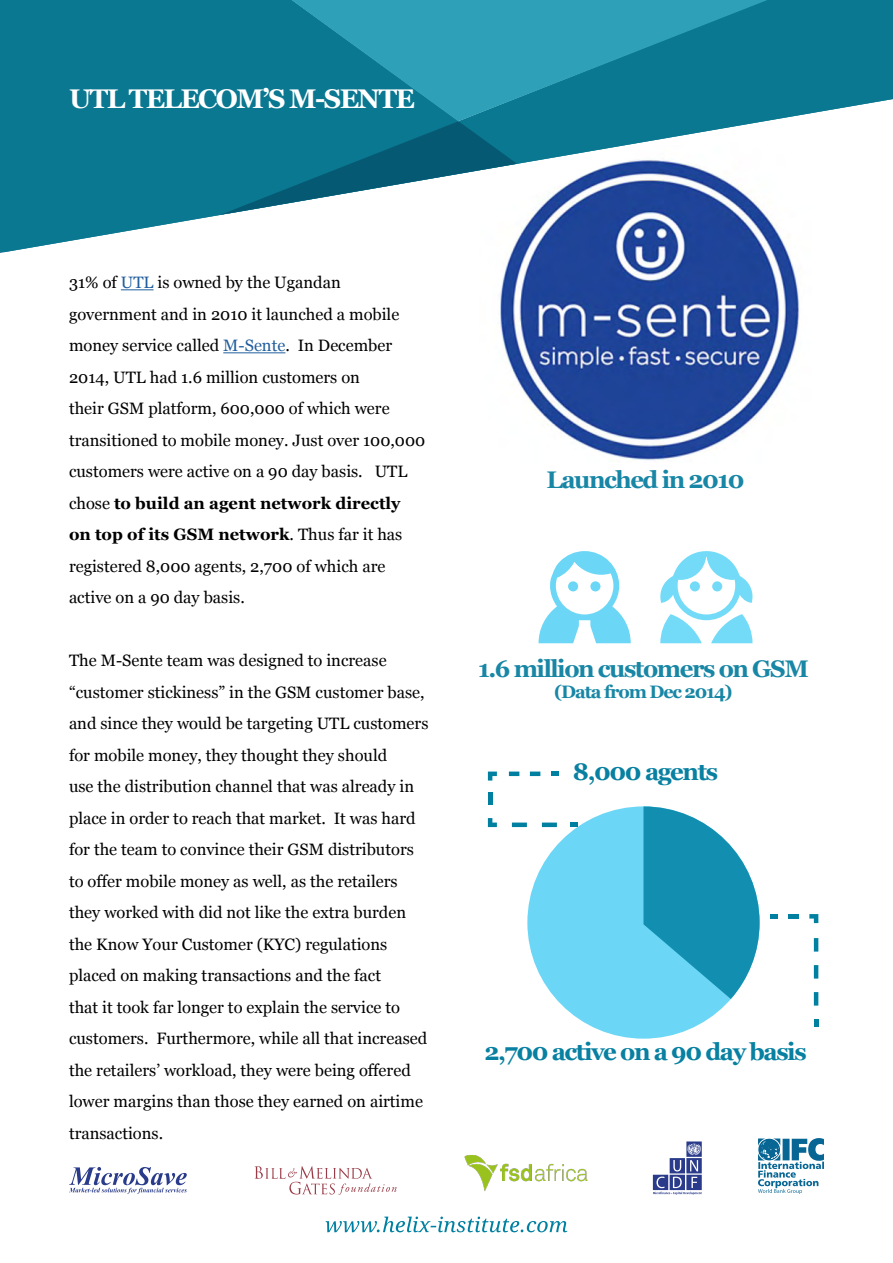
<style>
.page{position:relative;width:893px;height:1263px;background:#fff}
.page>*{position:absolute;margin:0;border:0;box-sizing:border-box;transform-origin:0 0}
.t1{font:700 27px "Georgia";letter-spacing:-.06em;color:#fff}
.t2{font:700 24px "Georgia";letter-spacing:-.06em;color:#1886a5}
.t3{font:700 24px "Georgia";letter-spacing:-.06em;color:#0880a1}
.t4{font:700 18px "Georgia";letter-spacing:-.06em;color:#1886a5}
.t5{font:16.5px/31.5px "Georgia";color:#000}
.s1{color:#215e9e}
.s2{font-weight:700}
</style>
<div class="page">
<img style="left:464px;top:1155px;width:124px;height:37px">
<svg style="left:653px;top:1141px;width:49px;height:54px"></svg>
<svg style="left:0;top:0;width:265px;height:249px;background:#1e839a"></svg>
<svg style="left:517px;top:0;width:376px;height:140px;fill:#0a7891"></svg>
<svg style="left:220px;top:121px;width:297px;height:94px"></svg>
<div style="left:0;top:122px;width:23px;height:131px;background:#0a7891"></div>
<svg style="left:265px;top:0;width:552px;height:121px;background:#1a8aa2"></svg>
<svg style="left:325px;top:1216px;width:242px;height:16px"></svg>
<svg style="left:69px;top:1167px;width:118px;height:27px"></svg>
<svg style="left:758px;top:1138px;width:66px;height:56px"></svg>
<svg style="left:254px;top:1166px;width:143px;height:29px"></svg>
<hr style="left:121px;top:289px;width:33px;height:1px;background:#215e9e">
<hr style="left:223px;top:352px;width:62px;height:1px;background:#215e9e">
<svg style="left:538px;top:551px;width:93px;height:92px"></svg>
<div style="left:568px;top:581px;width:10px;height:10px;background:#6bd6f5;border-radius:50%"></div>
<div style="left:590px;top:581px;width:10px;height:10px;background:#6bd6f5;border-radius:50%"></div>
<svg style="left:660px;top:551px;width:93px;height:92px"></svg>
<div style="left:690px;top:581px;width:10px;height:10px;background:#73dbf7;border-radius:50%"></div>
<div style="left:712px;top:581px;width:10px;height:10px;background:#73dbf7;border-radius:50%"></div>
<svg style="left:814px;top:1019px;width:4px;height:7px"></svg>
<svg style="left:814px;top:938px;width:4px;height:67px"></svg>
<svg style="left:809px;top:914px;width:9px;height:9px"></svg>
<hr style="left:788px;top:914px;width:11px;height:4px;background:#0080a1">
<svg style="left:770px;top:914px;width:8px;height:4px"></svg>
<img style="left:480px;top:140px;width:320px;height:320px">
<div style="left:527px;top:806px;width:233px;height:233px;background:#6bd6f5;border-radius:50%"></div>
<svg style="left:643px;top:806px;width:117px;height:193px"></svg>
<svg style="left:488px;top:818px;width:9px;height:9px"></svg>
<svg style="left:512px;top:822px;width:45px;height:5px"></svg>
<svg style="left:509px;top:771px;width:31px;height:5px"></svg>
<svg style="left:488px;top:771px;width:9px;height:9px"></svg>
<svg style="left:551px;top:771px;width:7px;height:5px"></svg>
<hr style="left:488px;top:792px;width:4px;height:12px;background:#0080a1">
<div style="left:570px;top:822px;width:8px;height:5px;background:#0080a1"></div>
<h1 class="t1" style="left:69px;top:79px;width:347px">UTL TELECOM’S M-SENTE</h1>
<p class="t5" style="left:69px;top:266px;width:358px">31% of <span class="s1">UTL</span> is owned by the Ugandan government and in 2010 it launched a mobile money service called <span class="s1">M-Sente</span>. In December 2014, UTL had 1.6 million customers on<br>their GSM platform, 600,000 of which were transitioned to mobile money. Just over 100,000 customers were active on a 90 day basis. UTL chose <span class="s2">to build an agent network directly on top of its GSM network</span>. Thus far it has registered 8,000 agents, 2,700 of which are active on a 90 day basis.</p>
<p class="t5" style="left:69px;top:644px;width:361px">The M-Sente team was designed to increase “customer stickiness” in the GSM customer base, and since they would be targeting UTL customers for mobile money, they thought they should<br>use the distribution channel that was already in place in order to reach that market. It was hard for the team to convince their GSM distributors to offer mobile money as well, as the retailers they worked with did not like the extra burden the Know Your Customer (KYC) regulations placed on making transactions and the fact<br>that it took far longer to explain the service to customers. Furthermore, while all that increased the retailers’ workload, they were being offered lower margins than those they earned on airtime transactions.</p>
<h2 class="t2" style="left:546px;top:461px;width:200px">Launched in 2010</h2>
<h2 class="t2" style="left:478px;top:651px;width:332px">1.6 million customers on GSM</h2>
<p class="t4" style="left:554px;top:679px;width:180px">(Data from Dec 2014)</p>
<h2 class="t3" style="left:573px;top:753px;width:147px">8,000 agents</h2>
<h2 class="t3" style="left:484px;top:1034px;width:324px">2,700 active on a 90 day basis</h2>
</div>
